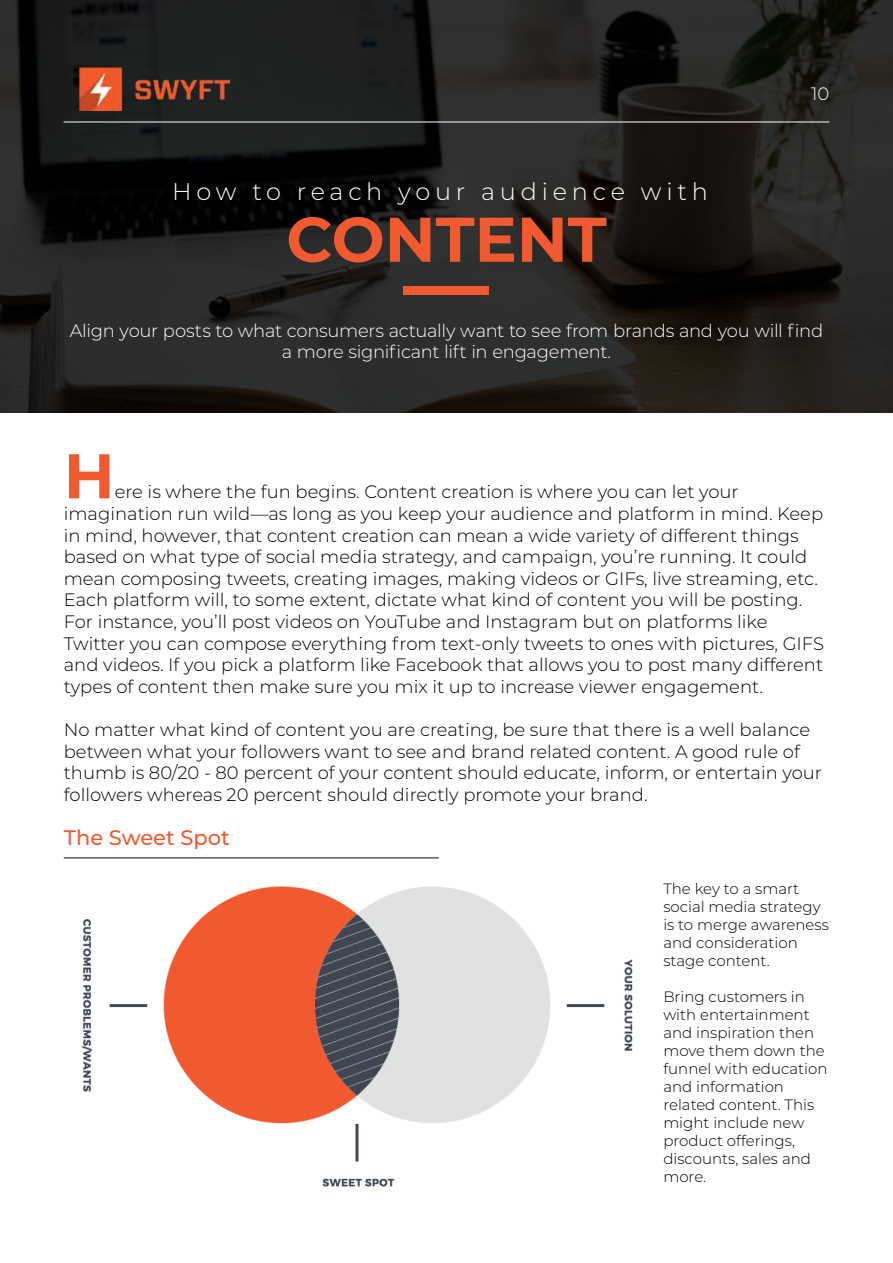
<style>
.page{position:relative;width:893px;height:1263px;background:#fff}
.page>*{position:absolute;margin:0;border:0;box-sizing:border-box;transform-origin:0 0}
.t1{font:700 63px "Montserrat";color:#f15a31}
.t2{font:300 24px "Montserrat";letter-spacing:.2em;color:#fff}
.t3{font:500 21px "Montserrat";color:#f15a31}
.t4{font:300 18px/21.6px "Montserrat";color:#000}
.t5{font:300 18px/21px "Montserrat";letter-spacing:-.015em;color:#fff;text-align:center}
.t6{font:300 15px/18px "Montserrat";color:#000}
</style>
<div class="page">
<img style="left:0;top:0;width:893px;height:412px">
<hr style="left:64px;top:122px;width:765px;height:1px;background:#fff">
<img style="left:80px;top:67px;width:150px;height:43px">
<div style="left:404px;top:287px;width:85px;height:8px;background:#f15a31"></div>
<hr style="left:64px;top:857px;width:375px;height:1px;background:#000">
<img style="left:81px;top:886px;width:552px;height:301px">
<h2 class="t2" style="left:172px;top:175px;width:537px">How to reach your audience with</h2>
<h1 class="t1" style="left:286px;top:194px;width:322px">CONTENT</h1>
<p class="t5" style="left:811px;top:83px;width:20px">10</p>
<p class="t5" style="left:70px;top:320px;width:755px">Align your posts to what consumers actually want to see from brands and you will find a more significant lift in engagement.</p>
<h1 class="t1" style="left:64px;top:430px;width:52px">H</h1>
<p class="t4" style="left:64px;top:481px;width:762px;text-indent:51px">ere is where the fun begins. Content creation is where you can let your imagination run wild—as long as you keep your audience and platform in mind. Keep in mind, however, that content creation can mean a wide variety of different things based on what type of social media strategy, and campaign, you’re running. It could mean composing tweets, creating images, making videos or GIFs, live streaming, etc.<br>Each platform will, to some extent, dictate what kind of content you will be posting.<br>For instance, you’ll post videos on YouTube and Instagram but on platforms like Twitter you can compose everything from text-only tweets to ones with pictures, GIFS and videos. If you pick a platform like Facebook that allows you to post many different types of content then make sure you mix it up to increase viewer engagement.</p>
<p class="t4" style="left:64px;top:718px;width:760px">No matter what kind of content you are creating, be sure that there is a well balance between what your followers want to see and brand related content. A good rule of thumb is 80/20 - 80 percent of your content should educate, inform, or entertain your followers whereas 20 percent should directly promote your brand.</p>
<p class="t3" style="left:64px;top:823px;width:168px">The Sweet Spot</p>
<p class="t6" style="left:663px;top:879px;width:167px">The key to a smart social media strategy is to merge awareness and consideration stage content.</p>
<p class="t6" style="left:663px;top:987px;width:166px">Bring customers in with entertainment and inspiration then move them down the funnel with education and information related content. This might include new product offerings, discounts, sales and more.</p>
</div>
